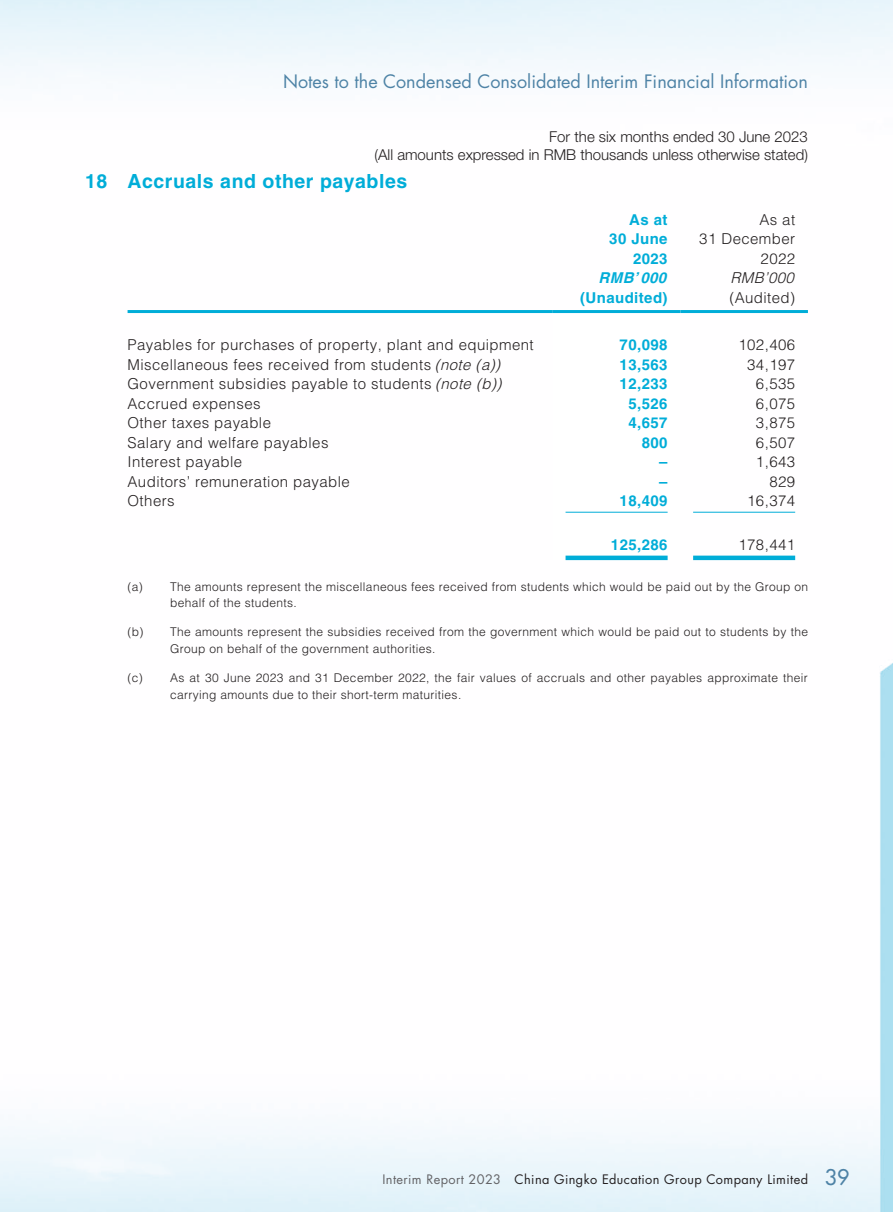
<style>
.page{position:relative;width:893px;height:1212px;background:#fff}
.page>*{position:absolute;margin:0;border:0;box-sizing:border-box;transform-origin:0 0}
._01_Heading_1{font:700 19.5px "Helvetica LT Std";letter-spacing:.03em;color:#00add8}
.t1{font:18px "Futura Std";color:#4e83a6}
._50_Table_Body{font:300 15px "Helvetica LT Std";letter-spacing:.03em;color:#231f20}
.t2{font:300 15px/18px "Helvetica Neue LT Std";color:#231f20;text-align:right}
._50_Table_Body-2{font:700 15px "Helvetica LT Std";letter-spacing:.03em;color:#00add8}
._50_Table_Body-3{font:italic 700 15px "Helvetica LT Std";color:#00add8}
._50_Table_Body-4{font:italic 300 15px "Helvetica LT Std";color:#231f20}
.t3{font:12.75px "Futura Std";letter-spacing:.03em;color:#231f20}
._10_Notes_text{font:300 12px/16.5px "Helvetica LT Std";letter-spacing:.03em;color:#231f20}
.s1{font-style:italic}
.s2{color:#636366}
.s3{font-weight:500;font-size:21px;color:#4e83a6}
</style>
<div class="page">
<svg style="left:553px;top:313px;width:127px;height:247px"></svg>
<hr style="left:128px;top:310px;width:425px;height:3px;background:#00add8">
<hr style="left:553px;top:310px;width:127px;height:3px;background:#00add8">
<hr style="left:680px;top:310px;width:128px;height:3px;background:#00add8">
<hr style="left:566px;top:512px;width:102px;height:1px;background:#00add8">
<hr style="left:693px;top:512px;width:102px;height:1px;background:#00add8">
<hr style="left:566px;top:556px;width:102px;height:4px;background:#00add8">
<hr style="left:693px;top:556px;width:102px;height:4px;background:#00add8">
<h2 class="t1" style="left:283px;top:70px;width:526px">Notes to the Condensed Consolidated Interim Financial Information</h2>
<p class="t2" style="left:375px;top:127px;width:435px">For the six months ended 30 June 2023<br>(All amounts expressed in RMB thousands unless otherwise stated)</p>
<p class="_01_Heading_1" style="left:85px;top:169px;width:324px">18 Accruals and other payables</p>
<p class="_50_Table_Body-2" style="left:629px;top:210px;width:40px">As at</p>
<p class="_50_Table_Body-2" style="left:609px;top:230px;width:60px">30 June</p>
<p class="_50_Table_Body-2" style="left:633px;top:249px;width:36px">2023</p>
<p class="_50_Table_Body" style="left:759px;top:210px;width:37px">As at</p>
<p class="_50_Table_Body" style="left:699px;top:229px;width:97px">31 December</p>
<p class="_50_Table_Body" style="left:761px;top:249px;width:36px">2022</p>
<p class="_50_Table_Body-3" style="left:599px;top:269px;width:73px">RMB’000</p>
<p class="_50_Table_Body-4" style="left:730px;top:268px;width:69px">RMB’000</p>
<p class="_50_Table_Body-2" style="left:580px;top:288px;width:89px">(Unaudited)</p>
<p class="_50_Table_Body" style="left:729px;top:288px;width:67px">(Audited)</p>
<p class="_50_Table_Body" style="left:128px;top:335px;width:408px">Payables for purchases of property, plant and equipment</p>
<p class="_50_Table_Body-2" style="left:620px;top:336px;width:49px">70,098</p>
<p class="_50_Table_Body" style="left:738px;top:335px;width:58px">102,406</p>
<p class="_50_Table_Body" style="left:128px;top:355px;width:378px">Miscellaneous fees received from students <span class="s1">(note (a))</span></p>
<p class="_50_Table_Body-2" style="left:620px;top:355px;width:49px">13,563</p>
<p class="_50_Table_Body" style="left:747px;top:355px;width:49px">34,197</p>
<p class="_50_Table_Body" style="left:128px;top:374px;width:380px">Government subsidies payable to students <span class="s1">(note (b))</span></p>
<p class="_50_Table_Body-2" style="left:620px;top:375px;width:49px">12,233</p>
<p class="_50_Table_Body" style="left:756px;top:374px;width:41px">6,535</p>
<p class="_50_Table_Body" style="left:128px;top:394px;width:135px">Accrued expenses</p>
<p class="_50_Table_Body-2" style="left:628px;top:394px;width:41px">5,526</p>
<p class="_50_Table_Body" style="left:756px;top:394px;width:41px">6,075</p>
<p class="_50_Table_Body" style="left:128px;top:413px;width:145px">Other taxes payable</p>
<p class="_50_Table_Body-2" style="left:628px;top:414px;width:41px">4,657</p>
<p class="_50_Table_Body" style="left:756px;top:413px;width:41px">3,875</p>
<p class="_50_Table_Body" style="left:128px;top:433px;width:202px">Salary and welfare payables</p>
<p class="_50_Table_Body-2" style="left:642px;top:433px;width:27px">800</p>
<p class="_50_Table_Body" style="left:756px;top:433px;width:41px">6,507</p>
<p class="_50_Table_Body" style="left:128px;top:452px;width:116px">Interest payable</p>
<p class="_50_Table_Body-2" style="left:659px;top:453px;width:10px">–</p>
<p class="_50_Table_Body" style="left:756px;top:452px;width:41px">1,643</p>
<p class="_50_Table_Body" style="left:128px;top:472px;width:224px">Auditors’ remuneration payable</p>
<p class="_50_Table_Body-2" style="left:659px;top:472px;width:10px">–</p>
<p class="_50_Table_Body" style="left:769px;top:472px;width:27px">829</p>
<p class="_50_Table_Body" style="left:128px;top:491px;width:49px">Others</p>
<p class="_50_Table_Body-2" style="left:620px;top:492px;width:49px">18,409</p>
<p class="_50_Table_Body" style="left:747px;top:491px;width:49px">16,374</p>
<p class="_50_Table_Body-2" style="left:611px;top:535px;width:58px">125,286</p>
<p class="_50_Table_Body" style="left:738px;top:535px;width:58px">178,441</p>
<p class="_10_Notes_text" style="left:170px;top:578px;width:640px;text-indent:-43px">(a) The amounts represent the miscellaneous fees received from students which would be paid out by the Group on behalf of the students.</p>
<p class="_10_Notes_text" style="left:170px;top:624px;width:640px;text-indent:-43px">(b) The amounts represent the subsidies received from the government which would be paid out to students by the<br>Group on behalf of the government authorities.</p>
<p class="_10_Notes_text" style="left:170px;top:669px;width:639px;text-indent:-43px">(c) As at 30 June 2023 and 31 December 2022, the fair values of accruals and other payables approximate their carrying amounts due to their short-term maturities.</p>
<p class="t3" style="left:382px;top:1171px;width:468px"><span class="s2">Interim Report 2023</span> China Gingko Education Group Company Limited <span class="s3">39</span></p>
</div>
